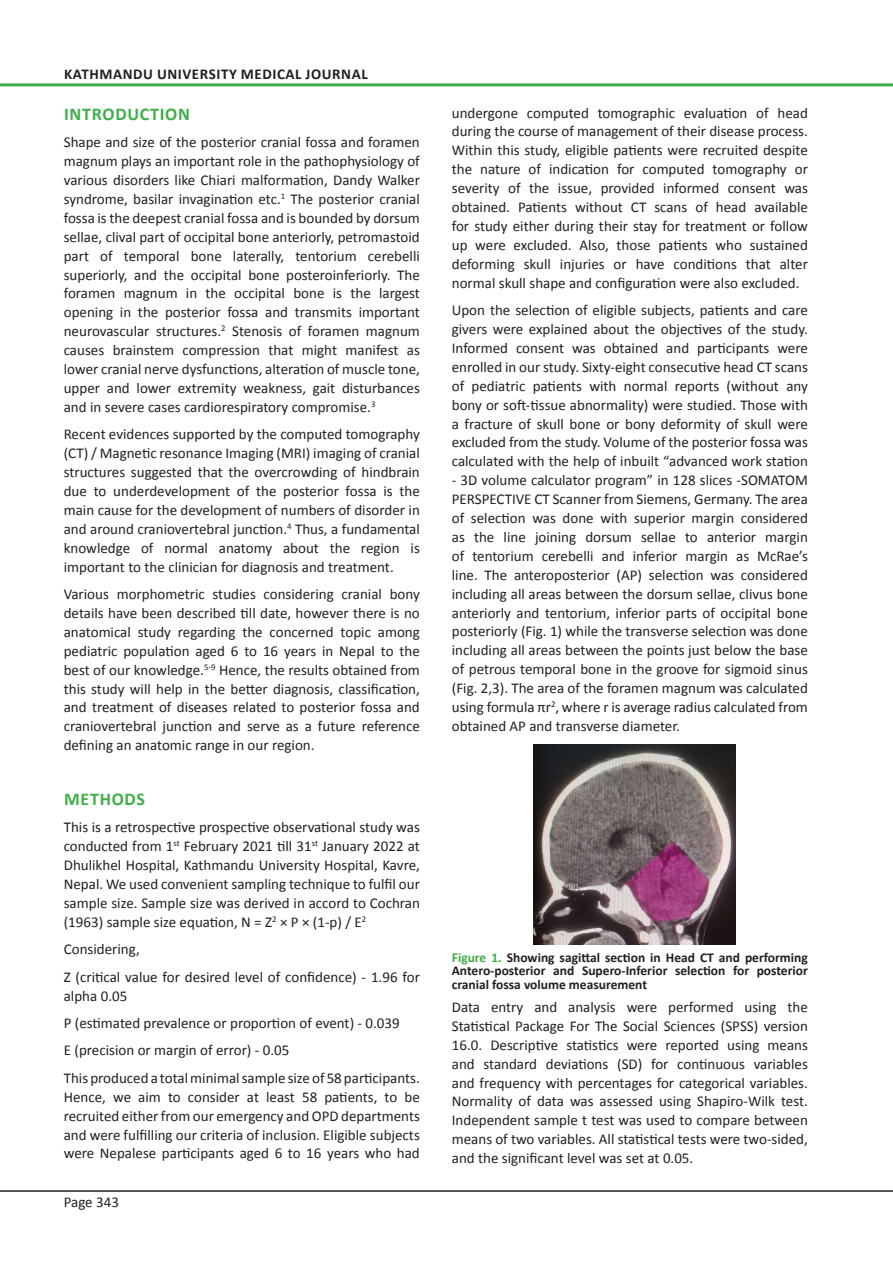
<style>
.page{position:relative;width:893px;height:1263px;background:#fff}
.page>*{position:absolute;margin:0;border:0;box-sizing:border-box;transform-origin:0 0}
.Heading_2_-_Sub_head{font:700 18px "Calibri";letter-spacing:.04em;color:#40ae49}
.Normal_Text{font:700 18px "Calibri";letter-spacing:.04em;color:#40ae49}
.Normal_Text-2{font:15px/18.9px "Calibri";color:#231f20;text-align:justify}
.Heading_2_-_Sub_head-2{font:700 15px "Calibri";letter-spacing:.04em;color:#231f20}
.Table_Figure_Legend{font:700 13.5px/13.5px "Calibri";color:#231f20;text-align:justify}
.s1{color:#40ae49}
</style>
<div class="page">
<hr style="left:0;top:1190px;width:893px;height:2px;background:#231f20">
<hr style="left:0;top:83px;width:893px;height:3px;background:#40ae49">
<img style="left:534px;top:744px;width:202px;height:201px">
<p class="Heading_2_-_Sub_head-2" style="left:64px;top:64px;width:305px">KATHMANDU UNIVERSITY MEDICAL JOURNAL</p>
<p class="Heading_2_-_Sub_head" style="left:64px;top:102px;width:127px">INTRODUCTION</p>
<p class="Normal_Text-2" style="left:64px;top:133px;width:358px">Shape and size of the posterior cranial fossa and foramen magnum plays an important role in the pathophysiology of various disorders like Chiari malformation, Dandy Walker syndrome, basilar invagination etc.<sup>1</sup> The posterior cranial fossa is the deepest cranial fossa and is bounded by dorsum sellae, clival part of occipital bone anteriorly, petromastoid part of temporal bone laterally, tentorium cerebelli superiorly, and the occipital bone posteroinferiorly. The foramen magnum in the occipital bone is the largest opening in the posterior fossa and transmits important neurovascular structures.<sup>2</sup> Stenosis of foramen magnum causes brainstem compression that might manifest as lower cranial nerve dysfunctions, alteration of muscle tone, upper and lower extremity weakness, gait disturbances and in severe cases cardiorespiratory compromise.<sup>3</sup></p>
<p class="Normal_Text-2" style="left:64px;top:425px;width:358px">Recent evidences supported by the computed tomography (CT) / Magnetic resonance Imaging (MRI) imaging of cranial structures suggested that the overcrowding of hindbrain due to underdevelopment of the posterior fossa is the main cause for the development of numbers of disorder in and around craniovertebral junction.<sup>4</sup> Thus, a fundamental knowledge of normal anatomy about the region is important to the clinician for diagnosis and treatment.</p>
<p class="Normal_Text-2" style="left:64px;top:585px;width:358px">Various morphometric studies considering cranial bony details have been described till date, however there is no anatomical study regarding the concerned topic among pediatric population aged 6 to 16 years in Nepal to the best of our knowledge.<sup>5-9</sup> Hence, the results obtained from this study will help in the better diagnosis, classification, and treatment of diseases related to posterior fossa and craniovertebral junction and serve as a future reference defining an anatomic range in our region.</p>
<p class="Normal_Text" style="left:64px;top:787px;width:83px">METHODS</p>
<p class="Normal_Text-2" style="left:64px;top:818px;width:358px">This is a retrospective prospective observational study was conducted from 1<sup>st</sup> February 2021 till 31<sup>st</sup> January 2022 at Dhulikhel Hospital, Kathmandu University Hospital, Kavre, Nepal. We used convenient sampling technique to fulfil our sample size. Sample size was derived in accord to Cochran (1963) sample size equation, N = Z<sup>2</sup> × P × (1-p) / E<sup>2</sup></p>
<p class="Normal_Text-2" style="left:64px;top:940px;width:77px">Considering,</p>
<p class="Normal_Text-2" style="left:64px;top:967px;width:358px">Z (critical value for desired level of confidence) - 1.96 for alpha 0.05</p>
<p class="Normal_Text-2" style="left:64px;top:1014px;width:337px">P (estimated prevalence or proportion of event) - 0.039</p>
<p class="Normal_Text-2" style="left:64px;top:1041px;width:227px">E (precision or margin of error) - 0.05</p>
<p class="Normal_Text-2" style="left:64px;top:1068px;width:358px">This produced a total minimal sample size of 58 participants.<br>Hence, we aim to consider at least 58 patients, to be recruited either from our emergency and OPD departments and were fulfilling our criteria of inclusion. Eligible subjects were Nepalese participants aged 6 to 16 years who had</p>
<p class="Normal_Text-2" style="left:64px;top:1193px;width:57px">Page 343</p>
<p class="Normal_Text-2" style="left:452px;top:103px;width:358px">undergone computed tomographic evaluation of head during the course of management of their disease process.<br>Within this study, eligible patients were recruited despite the nature of indication for computed tomography or severity of the issue, provided informed consent was obtained. Patients without CT scans of head available for study either during their stay for treatment or follow up were excluded. Also, those patients who sustained deforming skull injuries or have conditions that alter normal skull shape and configuration were also excluded.</p>
<p class="Normal_Text-2" style="left:452px;top:301px;width:358px">Upon the selection of eligible subjects, patients and care givers were explained about the objectives of the study.<br>Informed consent was obtained and participants were enrolled in our study. Sixty-eight consecutive head CT scans of pediatric patients with normal reports (without any bony or soft-tissue abnormality) were studied. Those with a fracture of skull bone or bony deformity of skull were excluded from the study. Volume of the posterior fossa was calculated with the help of inbuilt “advanced work station</p>
<p class="Normal_Text-2" style="left:452px;top:471px;width:358px">- 3D volume calculator program” in 128 slices -SOMATOM PERSPECTIVE CT Scanner from Siemens, Germany. The area of selection was done with superior margin considered as the line joining dorsum sellae to anterior margin of tentorium cerebelli and inferior margin as McRae’s line. The anteroposterior (AP) selection was considered including all areas between the dorsum sellae, clivus bone anteriorly and tentorium, inferior parts of occipital bone posteriorly (Fig. 1) while the transverse selection was done including all areas between the points just below the base of petrous temporal bone in the groove for sigmoid sinus (Fig. 2,3). The area of the foramen magnum was calculated using formula πr<sup>2</sup>, where r is average radius calculated from obtained AP and transverse diameter.</p>
<p class="Table_Figure_Legend" style="left:452px;top:950px;width:358px"><span class="s1">Figure 1.</span> Showing sagittal section in Head CT and performing Antero-posterior and Supero-Inferior selection for posterior cranial fossa volume measurement</p>
<p class="Normal_Text-2" style="left:452px;top:997px;width:358px">Data entry and analysis were performed using the Statistical Package For The Social Sciences (SPSS) version 16.0. Descriptive statistics were reported using means and standard deviations (SD) for continuous variables and frequency with percentages for categorical variables.<br>Normality of data was assessed using Shapiro-Wilk test.<br>Independent sample t test was used to compare between means of two variables. All statistical tests were two-sided, and the significant level was set at 0.05.</p>
</div>
